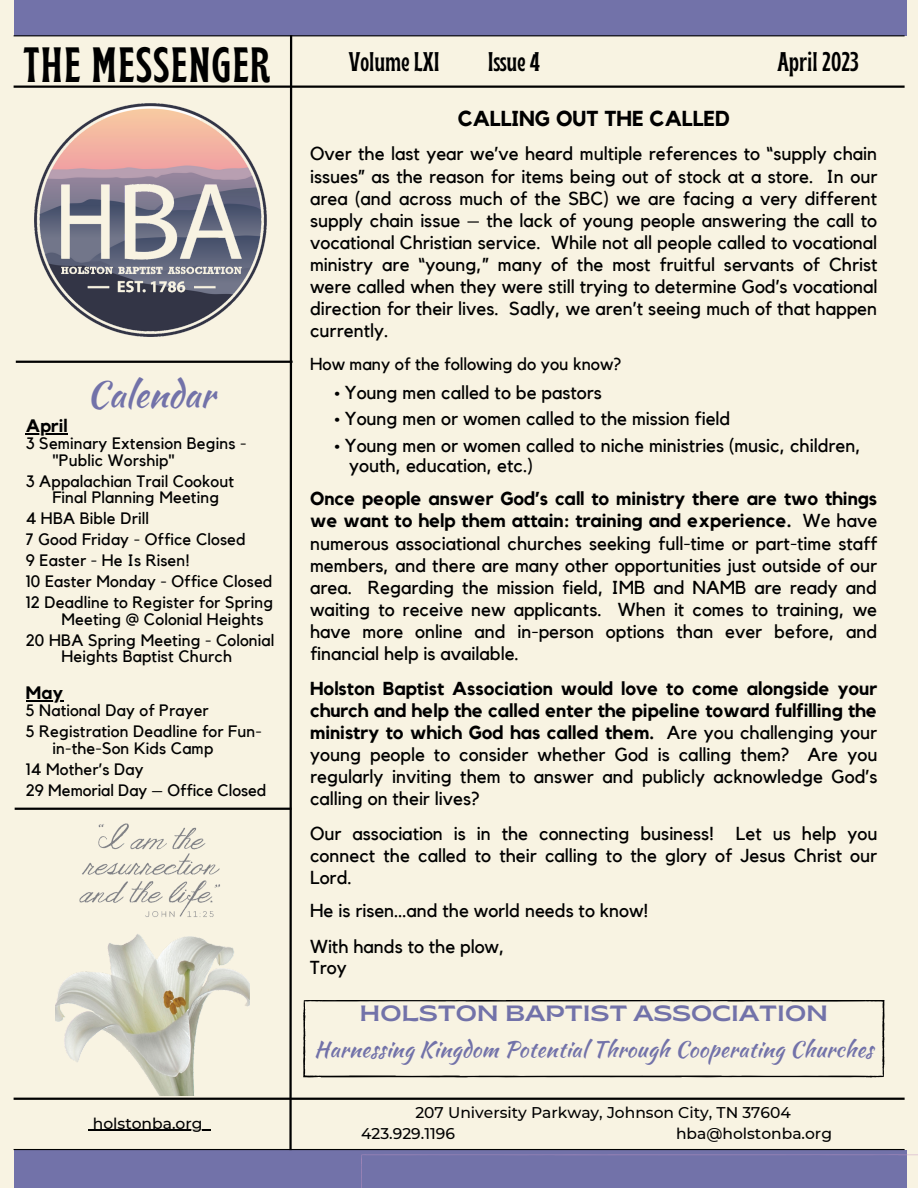
<style>
.page{position:relative;width:918px;height:1188px;background:#f8f3e2}
.page>*{position:absolute;margin:0;border:0;box-sizing:border-box;transform-origin:0 0}
.t1{font:700 condensed 49.5px "Brice";letter-spacing:.025em;color:#000}
.t2{font:36px "Kaushan Script";color:#7272a9}
.t3{font:700 condensed 27px "Brice";color:#000}
.t4{font:22.05px "Kaushan Script";letter-spacing:.01em;color:#7272a9}
.t5{font:semi-expanded 22.05px "Brice";color:#7272a9}
.t6{font:700 21.6px "Kollektif";color:#000}
.t7{font:18.75px/22px "Kollektif";color:#000;text-align:justify}
.t8{font:700 18px "Kollektif";letter-spacing:.01em;color:#000}
.t9{font:17.25px "Kollektif";color:#000}
.t10{font:16.5px/21px "Kollektif";letter-spacing:.01em;color:#000}
.t11{font:500 15.45px/21.3px "Montserrat";color:#000}
.s1{font-weight:700}
</style>
<div class="page">
<hr style="left:14px;top:86px;width:891px;height:2px;background:#000">
<hr style="left:16px;top:361px;width:277px;height:2px;background:#000">
<div style="left:14px;top:1150px;width:892px;height:38px;background:#7272a9"></div>
<hr style="left:14px;top:1149px;width:891px;height:1px;background:#000">
<div style="left:14px;top:0;width:892px;height:35px;background:#7272a9"></div>
<svg style="left:288px;top:36px;width:5px;height:1115px"></svg>
<hr style="left:14px;top:35px;width:891px;height:1px;background:#000">
<hr style="left:14px;top:1098px;width:891px;height:2px;background:#000">
<img style="left:34px;top:104px;width:233px;height:232px">
<hr style="left:15px;top:808px;width:276px;height:2px;background:#000">
<img style="left:55px;top:823px;width:195px;height:272px">
<div style="left:361px;top:1155px;width:557px;height:33px;background:#7272a9"></div>
<hr style="left:93px;top:1130px;width:109px;height:1px;background:#000">
<hr style="left:26px;top:433px;width:42px;height:1px;background:#000">
<hr style="left:26px;top:700px;width:37px;height:1px;background:#000">
<svg style="left:303px;top:1000px;width:581px;height:77px"></svg>
<h1 class="t1" style="left:24px;top:44px;width:248px">THE MESSENGER</h1>
<h3 class="t3" style="left:349px;top:51px;width:92px">Volume LXI</h3>
<h3 class="t3" style="left:488px;top:51px;width:53px">Issue 4</h3>
<h3 class="t3" style="left:777px;top:51px;width:83px">April 2023</h3>
<h2 class="t2" style="left:87px;top:368px;width:130px">Calendar</h2>
<p class="t8" style="left:26px;top:417px;width:43px">April</p>
<p class="t10" style="left:53px;top:436px;width:195px;line-height:16.5px;text-indent:-27px">3 Seminary Extension Begins - "Public Worship"</p>
<p class="t10" style="left:53px;top:474px;width:183px;line-height:16.5px;text-indent:-27px">3 Appalachian Trail Cookout<br>Final Planning Meeting</p>
<p class="t10" style="left:26px;top:509px;width:249px">4 HBA Bible Drill<br>7 Good Friday - Office Closed<br>9 Easter - He Is Risen!<br>10 Easter Monday - Office Closed<br>12 Deadline to Register for Spring</p>
<p class="t10" style="left:26px;top:609px;width:250px;text-indent:36px">Meeting @ Colonial Heights<br>20 HBA Spring Meeting - Colonial</p>
<p class="t10" style="left:62px;top:647px;width:172px">Heights Baptist Church</p>
<p class="t8" style="left:26px;top:684px;width:39px">May</p>
<p class="t10" style="left:26px;top:701px;width:237px">5 National Day of Prayer<br>5 Registration Deadline for Fun-</p>
<p class="t10" style="left:26px;top:738px;width:242px;text-indent:27px">in-the-Son Kids Camp<br>14 Mother’s Day<br>29 Memorial Day – Office Closed</p>
<p class="t6" style="left:458px;top:109px;width:274px">CALLING OUT THE CALLED</p>
<p class="t7" style="left:310px;top:144px;width:569px">Over the last year we’ve heard multiple references to “supply chain issues” as the reason for items being out of stock at a store. In our area (and across much of the SBC) we are facing a very different supply chain issue – the lack of young people answering the call to vocational Christian service. While not all people called to vocational ministry are “young,” many of the most fruitful servants of Christ were called when they were still trying to determine God’s vocational direction for their lives. Sadly, we aren’t seeing much of that happen currently.</p>
<p class="t9" style="left:310px;top:356px;width:313px">How many of the following do you know?</p>
<p class="t7" style="left:335px;top:382px;width:269px">• Young men called to be pastors</p>
<p class="t7" style="left:335px;top:408px;width:397px">• Young men or women called to the mission field</p>
<p class="t7" style="left:349px;top:436px;width:513px;line-height:20.1px;text-indent:-15px">• Young men or women called to niche ministries (music, children, youth, education, etc.)</p>
<p class="t7" style="left:310px;top:489px;width:569px"><span class="s1">Once people answer God’s call to ministry there are two things we want to help them attain: training and experience.</span> We have numerous associational churches seeking full-time or part-time staff members, and there are many other opportunities just outside of our area. Regarding the mission field, IMB and NAMB are ready and waiting to receive new applicants. When it comes to training, we have more online and in-person options than ever before, and financial help is available.</p>
<p class="t7" style="left:310px;top:678px;width:569px"><span class="s1">Holston Baptist Association would love to come alongside your church and help the called enter the pipeline toward fulfilling the ministry to which God has called them.</span> Are you challenging your young people to consider whether God is calling them? Are you regularly inviting them to answer and publicly acknowledge God’s calling on their lives?</p>
<p class="t7" style="left:310px;top:823px;width:569px">Our association is in the connecting business! Let us help you connect the called to their calling to the glory of Jesus Christ our Lord.</p>
<p class="t7" style="left:310px;top:894px;width:340px;line-height:36px">He is risen…and the world needs to know!<br>With hands to the plow,</p>
<p class="t7" style="left:310px;top:957px;width:38px">Troy</p>
<p class="t5" style="left:360px;top:1005px;width:470px">HOLSTON BAPTIST ASSOCIATION</p>
<p class="t4" style="left:314px;top:1033px;width:561px">Harnessing Kingdom Potential Through Cooperating Churches</p>
<p class="t11" style="left:93px;top:1112px;width:111px">holstonba.org</p>
<p class="t11" style="left:361px;top:1102px;width:431px;text-indent:54px">207 University Parkway, Johnson City, TN 37604<br>423.929.1196</p>
<p class="t11" style="left:676px;top:1123px;width:158px">hba@holstonba.org</p>
</div>
